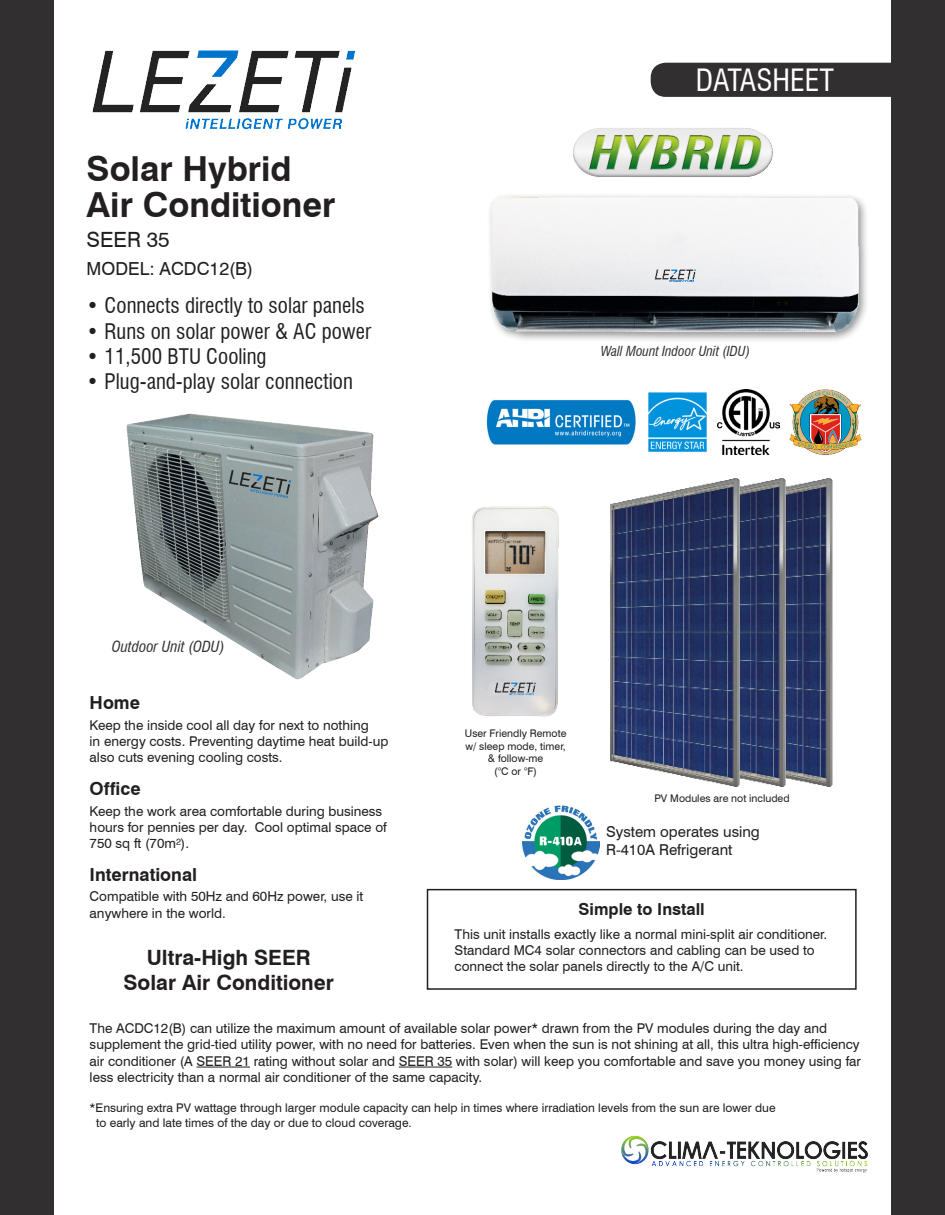
<style>
.page{position:relative;width:945px;height:1215px;background:#fff}
.page>*{position:absolute;margin:0;border:0;box-sizing:border-box;transform-origin:0 0}
.t1{font:700 34.5px "Swiss 721 BT";color:#231f20}
.t2{font:condensed 30px "Swiss 721 BT";color:#fff}
.t3{font:condensed 21px "Swiss 721 BT";color:#231f20}
.t4{font:700 21px "Swiss 721 BT";color:#231f20}
.t5{font:21px "Swiss 721 BT";color:#231f20}
.t6{font:700 18px "Swiss 721 BT";color:#231f20}
.t7{font:18px "Swiss 721 BT";color:#231f20}
.t8{font:700 16.5px "Swiss 721 BT";color:#231f20}
.t9{font:15px "Swiss 721 BT";color:#231f20}
.t10{font:italic condensed 15px "Swiss 721 BT";color:#312f30}
.t11{font:13.5px/16.2px "Swiss 721 BT";color:#231f20}
.t12{font:italic condensed 13.5px "Swiss 721 BT";color:#312f30}
.t13{font:12px "Swiss 721 BT";color:#231f20}
.t14{font:10.5px "Swiss 721 BT";color:#231f20}
</style>
<div class="page">
<div style="left:651px;top:63px;width:286px;height:34px;background:#312f30;border-radius:15px"></div>
<div style="left:0;top:0;width:53px;height:1215px;background:#312f30"></div>
<div style="left:892px;top:0;width:53px;height:1215px;background:#312f30"></div>
<div style="left:427px;top:889px;width:430px;height:101px;border:2px solid #231f20"></div>
<img style="left:92px;top:50px;width:263px;height:80px">
<img style="left:53px;top:406px;width:326px;height:281px">
<hr style="left:197px;top:1067px;width:53px;height:1px;background:#231f20">
<hr style="left:399px;top:1067px;width:53px;height:1px;background:#231f20">
<img style="left:621px;top:1135px;width:247px;height:38px">
<img style="left:573px;top:128px;width:200px;height:49px">
<div style="left:487px;top:193px;width:382px;height:150px;background:#231f20;opacity:.51"></div>
<img style="left:487px;top:193px;width:377px;height:147px">
<img style="left:648px;top:392px;width:59px;height:60px">
<img style="left:718px;top:390px;width:62px;height:64px">
<img style="left:790px;top:390px;width:71px;height:64px">
<img style="left:472px;top:506px;width:87px;height:211px">
<img style="left:486px;top:399px;width:150px;height:46px">
<img style="left:793px;top:478px;width:40px;height:309px">
<img style="left:747px;top:478px;width:46px;height:309px">
<img style="left:610px;top:478px;width:137px;height:309px">
<img style="left:523px;top:805px;width:76px;height:74px">
<div style="left:799px;top:300px;width:14px;height:7px;background:#040509"></div>
<p class="t1" style="left:87px;top:148px;width:207px">Solar Hybrid</p>
<p class="t1" style="left:87px;top:184px;width:250px">Air Conditioner</p>
<p class="t5" style="left:87px;top:227px;width:85px">SEER 35</p>
<p class="t7" style="left:87px;top:257px;width:168px">MODEL: ACDC12(B)</p>
<p class="t3" style="left:87px;top:293px;width:280px">• Connects directly to solar panels</p>
<p class="t3" style="left:87px;top:318px;width:286px">• Runs on solar power &amp; AC power</p>
<p class="t3" style="left:87px;top:344px;width:181px">• 11,500 BTU Cooling</p>
<p class="t3" style="left:87px;top:369px;width:268px">• Plug-and-play solar connection</p>
<p class="t10" style="left:112px;top:638px;width:114px">Outdoor Unit (ODU)</p>
<p class="t2" style="left:696px;top:62px;width:140px">DATASHEET</p>
<p class="t12" style="left:601px;top:343px;width:151px">Wall Mount Indoor Unit (IDU)</p>
<p class="t6" style="left:90px;top:692px;width:52px">Home</p>
<p class="t11" style="left:90px;top:717px;width:281px">Keep the inside cool all day for next to nothing</p>
<p class="t11" style="left:90px;top:733px;width:300px">in energy costs. Preventing daytime heat build-up</p>
<p class="t11" style="left:90px;top:749px;width:194px">also cuts evening cooling costs.</p>
<p class="t6" style="left:90px;top:778px;width:52px">Office</p>
<p class="t11" style="left:90px;top:803px;width:294px">Keep the work area comfortable during business</p>
<p class="t11" style="left:90px;top:819px;width:299px">hours for pennies per day. Cool optimal space of<br>750 sq ft (70m²).</p>
<p class="t6" style="left:90px;top:863px;width:109px">International</p>
<p class="t11" style="left:90px;top:888px;width:275px">Compatible with 50Hz and 60Hz power, use it</p>
<p class="t11" style="left:90px;top:905px;width:138px">anywhere in the world.</p>
<p class="t4" style="left:147px;top:945px;width:166px">Ultra-High SEER</p>
<p class="t4" style="left:124px;top:970px;width:212px">Solar Air Conditioner</p>
<p class="t11" style="left:90px;top:1020px;width:739px">The ACDC12(B) can utilize the maximum amount of available solar power* drawn from the PV modules during the day and</p>
<p class="t11" style="left:90px;top:1036px;width:772px">supplement the grid-tied utility power, with no need for batteries. Even when the sun is not shining at all, this ultra high-efficiency</p>
<p class="t11" style="left:90px;top:1053px;width:773px">air conditioner (A SEER 21 rating without solar and SEER 35 with solar) will keep you comfortable and save you money using far</p>
<p class="t11" style="left:90px;top:1069px;width:394px">less electricity than a normal air conditioner of the same capacity.</p>
<p class="t13" style="left:90px;top:1101px;width:687px">*Ensuring extra PV wattage through larger module capacity can help in times where irradiation levels from the sun are lower due</p>
<p class="t13" style="left:96px;top:1115px;width:317px">to early and late times of the day or due to cloud coverage.</p>
<p class="t14" style="left:465px;top:727px;width:103px">User Friendly Remote</p>
<p class="t14" style="left:466px;top:739px;width:102px">w/ sleep mode, timer,</p>
<p class="t14" style="left:488px;top:752px;width:57px">&amp; follow-me</p>
<p class="t14" style="left:494px;top:765px;width:44px">(°C or °F)</p>
<p class="t14" style="left:654px;top:792px;width:137px">PV Modules are not included</p>
<p class="t9" style="left:606px;top:823px;width:155px">System operates using</p>
<p class="t9" style="left:606px;top:841px;width:128px">R-410A Refrigerant</p>
<p class="t8" style="left:579px;top:899px;width:128px">Simple to Install</p>
<p class="t11" style="left:455px;top:926px;width:374px">This unit installs exactly like a normal mini-split air conditioner.</p>
<p class="t11" style="left:455px;top:942px;width:362px">Standard MC4 solar connectors and cabling can be used to</p>
<p class="t11" style="left:455px;top:958px;width:290px">connect the solar panels directly to the A/C unit.</p>
</div>
